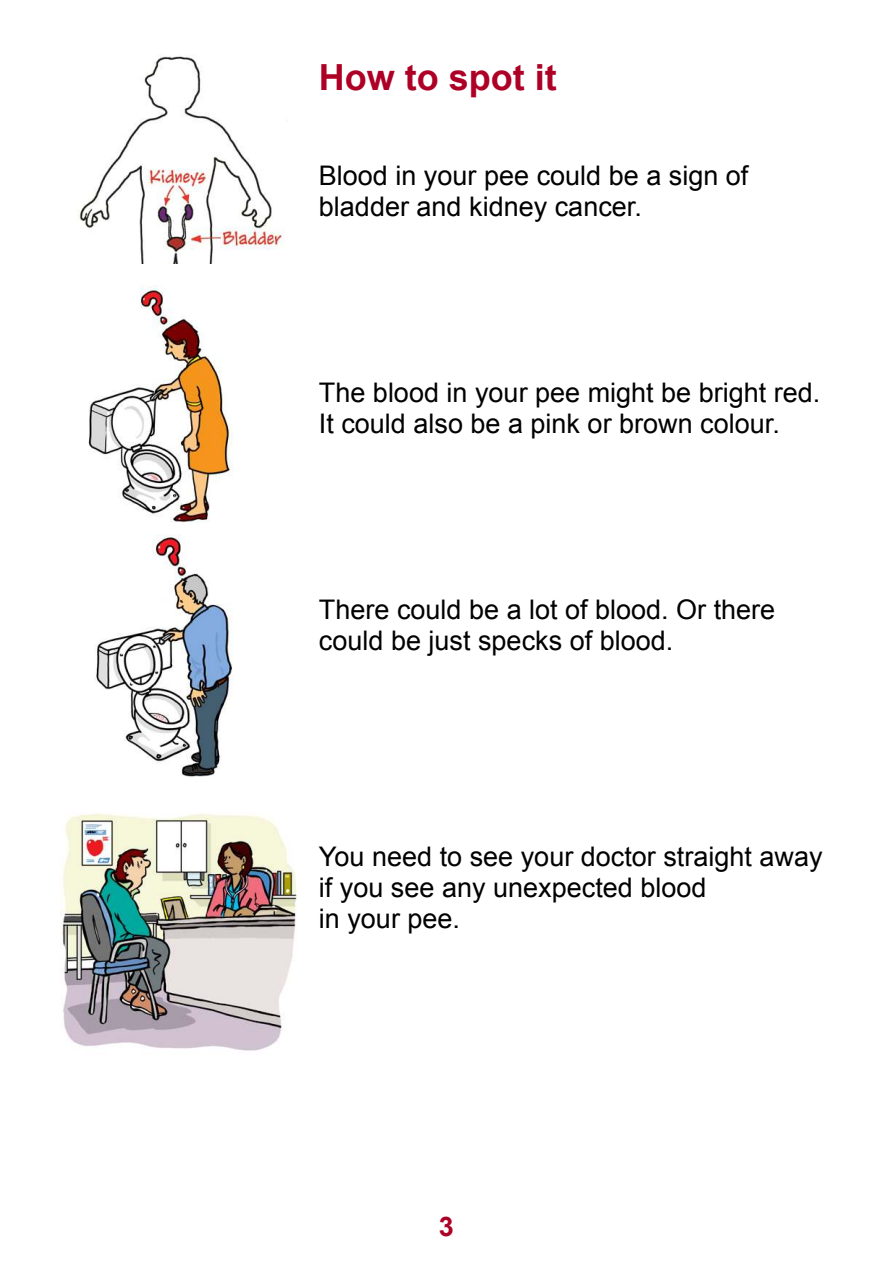
<style>
.page{position:relative;width:893px;height:1263px;background:#fff}
.page>*{position:absolute;margin:0;border:0;box-sizing:border-box;transform-origin:0 0}
.t1{font:700 36px "Arial";color:#ae0026}
.t2{font:27px/30.9px "Arial";color:#000}
.t3{font:700 27px "Arial";color:#ae0026}
</style>
<div class="page">
<img style="left:78px;top:55px;width:206px;height:209px">
<img style="left:88px;top:286px;width:145px;height:237px">
<img style="left:96px;top:535px;width:137px;height:242px">
<img style="left:60px;top:813px;width:237px;height:238px">
<p class="t1" style="left:319px;top:64px;width:239px">How to spot it</p>
<p class="t2" style="left:319px;top:163px;width:431px">Blood in your pee could be a sign of bladder and kidney cancer.</p>
<p class="t2" style="left:319px;top:379px;width:503px">The blood in your pee might be bright red.<br>It could also be a pink or brown colour.</p>
<p class="t2" style="left:319px;top:596px;width:458px">There could be a lot of blood. Or there could be just specks of blood.</p>
<p class="t2" style="left:319px;top:844px;width:505px">You need to see your doctor straight away if you see any unexpected blood<br>in your pee.</p>
<p class="t3" style="left:439px;top:1216px;width:17px">3</p>
</div>
